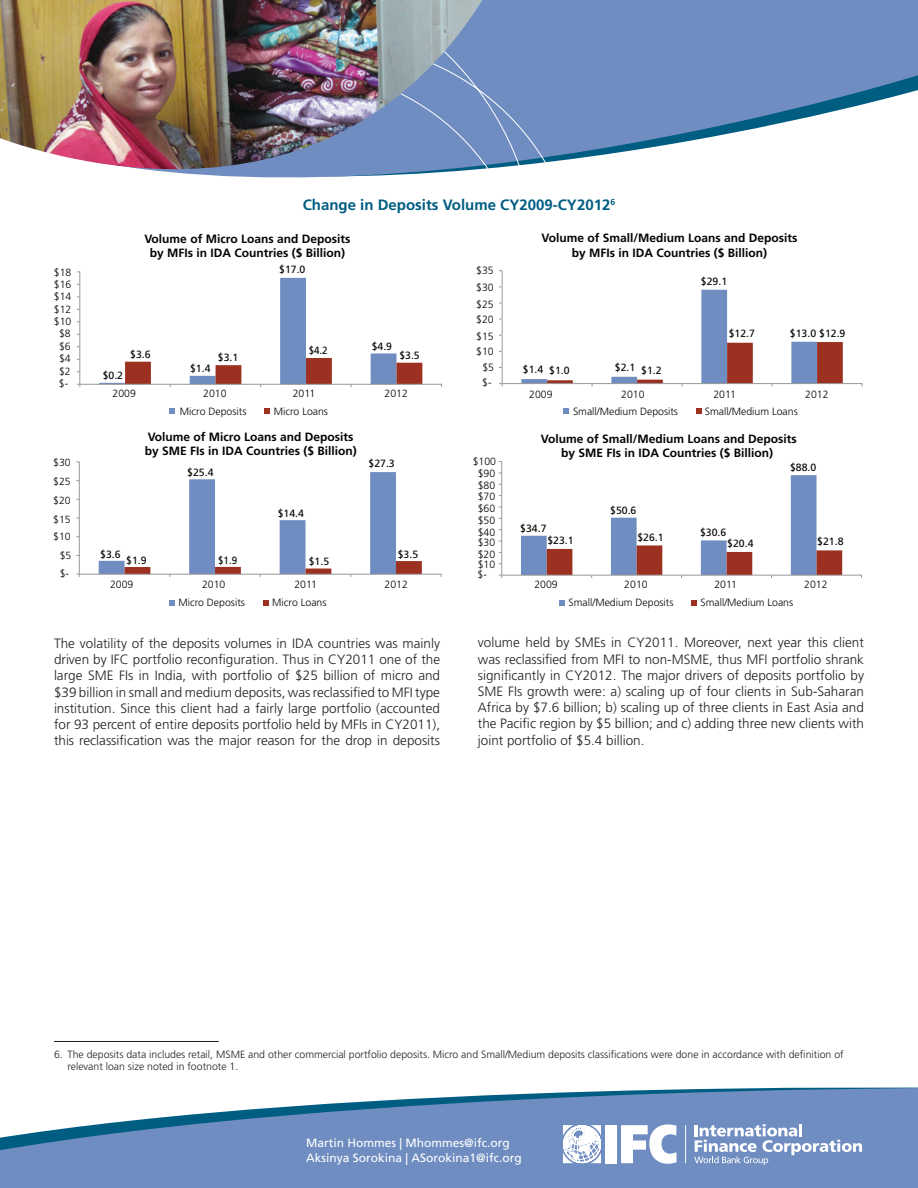
<style>
.page{position:relative;width:918px;height:1188px;background:#fff}
.page>*{position:absolute;margin:0;border:0;box-sizing:border-box;transform-origin:0 0}
.L2{font:700 15px "Frutiger";color:#005d82}
.body_text{font:300 13.5px/16.2px "Frutiger";color:#231f20;text-align:justify}
.t1{font:700 12px/14.4px "Frutiger";color:#030505;text-align:center}
.t2{font:12px "Frutiger";color:#fff}
.t3{font:300 10.5px "Frutiger";color:#030505}
.Footnote_text{font:300 10.5px/12.6px "Frutiger";color:#231f20}
.t4{font:10.5px "Frutiger";color:#030505}
.t5{font:10.5px "Frutiger";color:#030505;scale:.94 1}
.t6{font:300 10.35px "Frutiger";color:#030505}
</style>
<div class="page">
<svg style="left:0;top:1088px;width:918px;height:100px;fill:#6f8dc1"></svg>
<hr style="left:685px;top:1126px;width:1px;height:37px;background:#fff">
<div style="left:605px;top:1125px;width:12px;height:38px;background:#fff"></div>
<svg style="left:621px;top:1124px;width:55px;height:40px"></svg>
<svg style="left:694px;top:1124px;width:168px;height:41px"></svg>
<svg style="left:563px;top:1124px;width:40px;height:41px"></svg>
<hr style="left:54px;top:1041px;width:165px;height:1px;background:#231f20">
<svg style="left:588px;top:0;width:330px;height:157px;fill:#6f8dc1"></svg>
<svg style="left:160px;top:0;width:428px;height:409px"></svg>
<img style="left:0;top:0;width:482px;height:171px">
<svg style="left:263px;top:601px;width:5px;height:5px"></svg>
<svg style="left:169px;top:601px;width:6px;height:5px"></svg>
<svg style="left:264px;top:409px;width:6px;height:5px"></svg>
<svg style="left:169px;top:409px;width:6px;height:5px"></svg>
<svg style="left:691px;top:601px;width:5px;height:5px"></svg>
<svg style="left:559px;top:600px;width:5px;height:5px"></svg>
<svg style="left:696px;top:409px;width:5px;height:5px"></svg>
<svg style="left:563px;top:409px;width:6px;height:5px"></svg>
<hr style="left:79px;top:272px;width:1px;height:112px;background:#989898">
<hr style="left:80px;top:384px;width:362px;height:1px;background:#989898">
<svg style="left:99px;top:278px;width:323px;height:109px"></svg>
<hr style="left:502px;top:271px;width:1px;height:113px;background:#989898">
<hr style="left:502px;top:383px;width:360px;height:1px;background:#989898">
<svg style="left:521px;top:290px;width:322px;height:96px"></svg>
<hr style="left:79px;top:462px;width:1px;height:112px;background:#989898">
<hr style="left:79px;top:574px;width:362px;height:1px;background:#989898">
<svg style="left:99px;top:472px;width:323px;height:105px"></svg>
<hr style="left:501px;top:462px;width:1px;height:113px;background:#989898">
<hr style="left:502px;top:575px;width:359px;height:1px;background:#989898">
<svg style="left:521px;top:475px;width:321px;height:103px"></svg>
<p class="L2" style="left:303px;top:196px;width:314px">Change in Deposits Volume CY2009-CY2012<sup>6</sup></p>
<p class="t1" style="left:145px;top:231px;width:207px">Volume of Micro Loans and Deposits by MFIs in IDA Countries ($ Billion)</p>
<p class="t1" style="left:542px;top:231px;width:257px">Volume of Small/Medium Loans and Deposits by MFIs in IDA Countries ($ Billion)</p>
<p class="t3" style="left:54px;top:266px;width:19px">$18</p>
<p class="t3" style="left:54px;top:278px;width:19px">$16</p>
<p class="t3" style="left:54px;top:291px;width:19px">$14</p>
<p class="t3" style="left:54px;top:303px;width:19px">$12</p>
<p class="t3" style="left:54px;top:316px;width:19px">$10</p>
<p class="t4" style="left:279px;top:263px;width:28px">$17.0</p>
<p class="t3" style="left:476px;top:264px;width:19px">$35</p>
<p class="t3" style="left:476px;top:281px;width:19px">$30</p>
<p class="t3" style="left:476px;top:298px;width:19px">$25</p>
<p class="t3" style="left:476px;top:314px;width:19px">$20</p>
<p class="t4" style="left:701px;top:275px;width:28px">$29.1</p>
<p class="t3" style="left:59px;top:328px;width:13px">$8</p>
<p class="t3" style="left:59px;top:340px;width:13px">$6</p>
<p class="t3" style="left:59px;top:353px;width:13px">$4</p>
<p class="t3" style="left:59px;top:365px;width:13px">$2</p>
<p class="t3" style="left:59px;top:377px;width:11px">$-</p>
<p class="t4" style="left:103px;top:369px;width:22px">$0.2</p>
<p class="t4" style="left:130px;top:348px;width:22px">$3.6</p>
<p class="t4" style="left:218px;top:351px;width:22px">$3.1</p>
<p class="t4" style="left:190px;top:362px;width:22px">$1.4</p>
<p class="t4" style="left:372px;top:340px;width:22px">$4.9</p>
<p class="t5" style="left:309px;top:344px;width:22px">$4.2</p>
<p class="t4" style="left:399px;top:349px;width:22px">$3.5</p>
<p class="t3" style="left:113px;top:387px;width:25px">2009</p>
<p class="t3" style="left:203px;top:387px;width:25px">2010</p>
<p class="t3" style="left:293px;top:387px;width:24px">2011</p>
<p class="t3" style="left:385px;top:387px;width:25px">2012</p>
<p class="t3" style="left:476px;top:330px;width:19px">$15</p>
<p class="t3" style="left:476px;top:346px;width:19px">$10</p>
<p class="t3" style="left:482px;top:361px;width:13px">$5</p>
<p class="t3" style="left:482px;top:377px;width:11px">$-</p>
<p class="t4" style="left:523px;top:363px;width:22px">$1.4</p>
<p class="t4" style="left:615px;top:361px;width:22px">$2.1</p>
<p class="t4" style="left:549px;top:364px;width:22px">$1.0</p>
<p class="t4" style="left:641px;top:364px;width:22px">$1.2</p>
<p class="t4" style="left:729px;top:328px;width:28px">$12.7</p>
<p class="t4" style="left:790px;top:327px;width:57px">$13.0 $12.9</p>
<p class="t3" style="left:529px;top:388px;width:25px">2009</p>
<p class="t3" style="left:621px;top:388px;width:25px">2010</p>
<p class="t3" style="left:713px;top:388px;width:24px">2011</p>
<p class="t3" style="left:805px;top:388px;width:25px">2012</p>
<p class="t3" style="left:180px;top:405px;width:68px">Micro Deposits</p>
<p class="t3" style="left:274px;top:405px;width:56px">Micro Loans</p>
<p class="t3" style="left:573px;top:405px;width:107px">Small/Medium Deposits</p>
<p class="t3" style="left:705px;top:405px;width:94px">Small/Medium Loans</p>
<p class="t6" style="left:53px;top:457px;width:19px">$30</p>
<p class="t6" style="left:53px;top:476px;width:19px">$25</p>
<p class="t1" style="left:145px;top:430px;width:214px;text-align:left">Volume of Micro Loans and Deposits by SME FIs in IDA Countries ($ Billion)</p>
<p class="t1" style="left:541px;top:431px;width:257px">Volume of Small/Medium Loans and Deposits by SME FIs in IDA Countries ($ Billion)</p>
<p class="t3" style="left:473px;top:455px;width:25px">$100</p>
<p class="t4" style="left:369px;top:458px;width:28px">$27.3</p>
<p class="t4" style="left:790px;top:461px;width:28px">$88.0</p>
<p class="t4" style="left:187px;top:466px;width:28px">$25.4</p>
<p class="t3" style="left:478px;top:467px;width:19px">$90</p>
<p class="t3" style="left:478px;top:479px;width:19px">$80</p>
<p class="t6" style="left:53px;top:495px;width:19px">$20</p>
<p class="t6" style="left:53px;top:513px;width:19px">$15</p>
<p class="t6" style="left:53px;top:531px;width:19px">$10</p>
<p class="t4" style="left:278px;top:507px;width:28px">$14.4</p>
<p class="t3" style="left:478px;top:491px;width:19px">$70</p>
<p class="t3" style="left:478px;top:503px;width:19px">$60</p>
<p class="t3" style="left:478px;top:514px;width:19px">$50</p>
<p class="t3" style="left:478px;top:526px;width:19px">$40</p>
<p class="t3" style="left:478px;top:536px;width:19px">$30</p>
<p class="t4" style="left:610px;top:504px;width:28px">$50.6</p>
<p class="t4" style="left:520px;top:522px;width:28px">$34.7</p>
<p class="t4" style="left:547px;top:534px;width:28px">$23.1</p>
<p class="t4" style="left:637px;top:531px;width:28px">$26.1</p>
<p class="t4" style="left:700px;top:526px;width:28px">$30.6</p>
<p class="t4" style="left:727px;top:537px;width:28px">$20.4</p>
<p class="t4" style="left:817px;top:535px;width:28px">$21.8</p>
<p class="t6" style="left:60px;top:550px;width:13px">$5</p>
<p class="t6" style="left:60px;top:568px;width:11px">$-</p>
<p class="t4" style="left:100px;top:548px;width:22px">$3.6</p>
<p class="t4" style="left:126px;top:554px;width:22px">$1.9</p>
<p class="t5" style="left:218px;top:554px;width:22px">$1.9</p>
<p class="t4" style="left:309px;top:556px;width:22px">$1.5</p>
<p class="t4" style="left:398px;top:549px;width:22px">$3.5</p>
<p class="t3" style="left:110px;top:579px;width:25px">2009</p>
<p class="t3" style="left:202px;top:579px;width:25px">2010</p>
<p class="t3" style="left:294px;top:579px;width:24px">2011</p>
<p class="t3" style="left:385px;top:579px;width:25px">2012</p>
<p class="t3" style="left:478px;top:548px;width:19px">$20</p>
<p class="t3" style="left:478px;top:559px;width:19px">$10</p>
<p class="t3" style="left:478px;top:569px;width:11px">$-</p>
<p class="t3" style="left:534px;top:578px;width:25px">2009</p>
<p class="t3" style="left:624px;top:578px;width:25px">2010</p>
<p class="t3" style="left:714px;top:578px;width:24px">2011</p>
<p class="t3" style="left:804px;top:578px;width:25px">2012</p>
<p class="t3" style="left:178px;top:597px;width:68px">Micro Deposits</p>
<p class="t3" style="left:272px;top:597px;width:56px">Micro Loans</p>
<p class="t3" style="left:569px;top:597px;width:107px">Small/Medium Deposits</p>
<p class="t3" style="left:700px;top:597px;width:94px">Small/Medium Loans</p>
<p class="body_text" style="left:54px;top:635px;width:388px">The volatility of the deposits volumes in IDA countries was mainly driven by IFC portfolio reconfiguration. Thus in CY2011 one of the large SME FIs in India, with portfolio of $25 billion of micro and $39 billion in small and medium deposits, was reclassified to MFI type institution. Since this client had a fairly large portfolio (accounted for 93 percent of entire deposits portfolio held by MFIs in CY2011), this reclassification was the major reason for the drop in deposits</p>
<p class="body_text" style="left:478px;top:635px;width:388px">volume held by SMEs in CY2011. Moreover, next year this client was reclassified from MFI to non-MSME, thus MFI portfolio shrank significantly in CY2012. The major drivers of deposits portfolio by SME FIs growth were: a) scaling up of four clients in Sub-Saharan Africa by $7.6 billion; b) scaling up of three clients in East Asia and the Pacific region by $5 billion; and c) adding three new clients with joint portfolio of $5.4 billion.</p>
<p class="Footnote_text" style="left:68px;top:1048px;width:778px;text-indent:-14px">6. The deposits data includes retail, MSME and other commercial portfolio deposits. Micro and Small/Medium deposits classifications were done in accordance with definition of relevant loan size noted in footnote 1.</p>
<p class="t2" style="left:306px;top:1136px;width:205px">Martin Hommes | Mhommes@ifc.org</p>
<p class="t2" style="left:306px;top:1150px;width:217px">Aksinya Sorokina | ASorokina1@ifc.org</p>
</div>
